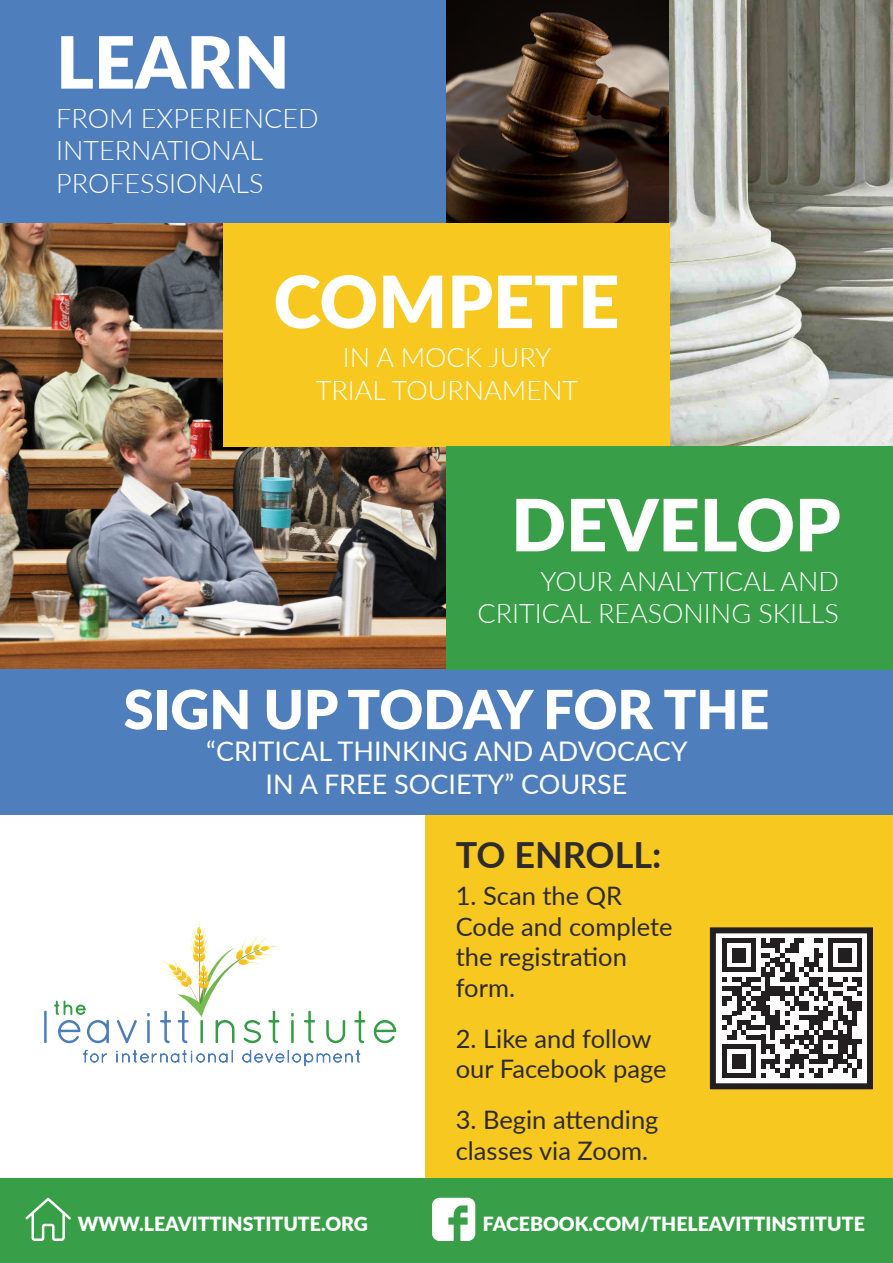
<style>
.page{position:relative;width:893px;height:1263px;background:#fff}
.page>*{position:absolute;margin:0;border:0;box-sizing:border-box;transform-origin:0 0}
.t1{font:900 72px "Lato";color:#fff}
.t2{font:900 54px "Lato";color:#fff}
.t3{font:700 36px "Lato";color:#2e2b2c}
.t4{font:300 27px/32.4px "Lato";color:#fff}
.t5{font:27px "Lato";color:#fff}
.t6{font:25.5px/30.6px "Lato";color:#2e2b2c}
.t7{font:900 19.5px "Lato";color:#fff}
</style>
<div class="page">
<div style="left:0;top:0;width:446px;height:223px;background:#4e7ebb"></div>
<img style="left:446px;top:0;width:224px;height:223px">
<img style="left:670px;top:0;width:223px;height:446px">
<img style="left:0;top:223px;width:446px;height:447px">
<div style="left:0;top:670px;width:893px;height:145px;background:#4e7ebb"></div>
<div style="left:223px;top:223px;width:447px;height:223px;background:#f7c920"></div>
<div style="left:446px;top:446px;width:447px;height:224px;background:#389e47"></div>
<div style="left:426px;top:815px;width:467px;height:363px;background:#f7c920"></div>
<div style="left:0;top:1178px;width:893px;height:85px;background:#389e47"></div>
<div style="left:44px;top:1011px;width:3px;height:32px;border:1px solid #4d7dbb"></div>
<svg style="left:117px;top:1020px;width:19px;height:24px"></svg>
<div style="left:147px;top:1020px;width:3px;height:23px;border:1px solid #4d7dbb"></div>
<svg style="left:147px;top:1013px;width:3px;height:29px"></svg>
<svg style="left:160px;top:920px;width:120px;height:124px"></svg>
<div style="left:291px;top:1020px;width:3px;height:23px;border:1px solid #369d46"></div>
<svg style="left:291px;top:1013px;width:3px;height:29px"></svg>
<svg style="left:304px;top:1010px;width:11px;height:34px"></svg>
<svg style="left:326px;top:1020px;width:20px;height:24px"></svg>
<svg style="left:354px;top:1010px;width:12px;height:34px"></svg>
<svg style="left:373px;top:1020px;width:24px;height:24px"></svg>
<svg style="left:83px;top:1050px;width:24px;height:13px"></svg>
<svg style="left:116px;top:1050px;width:117px;height:13px"></svg>
<svg style="left:242px;top:1050px;width:118px;height:16px"></svg>
<svg style="left:54px;top:1001px;width:55px;height:43px"></svg>
<svg style="left:432px;top:1198px;width:43px;height:43px"></svg>
<svg style="left:25px;top:1197px;width:46px;height:44px"></svg>
<div style="left:713px;top:930px;width:157px;height:156px;background:#fff"></div>
<svg style="left:722px;top:938px;width:140px;height:140px"></svg>
<div style="left:857px;top:1059px;width:5px;height:9px;background:#231f20"></div>
<div style="left:710px;top:927px;width:163px;height:162px;border:6px solid #231f20"></div>
<p class="t1" style="left:56px;top:8px;width:235px">LEARN</p>
<p class="t4" style="left:56px;top:101px;width:264px">FROM EXPERIENCED<br>INTERNATIONAL<br>PROFESSIONALS</p>
<p class="t1" style="left:274px;top:248px;width:347px">COMPETE</p>
<p class="t4" style="left:343px;top:340px;width:210px">IN A MOCK JURY</p>
<p class="t4" style="left:316px;top:373px;width:264px">TRIAL TOURNAMENT</p>
<p class="t1" style="left:511px;top:471px;width:331px">DEVELOP</p>
<p class="t4" style="left:540px;top:564px;width:300px">YOUR ANALYTICAL AND</p>
<p class="t4" style="left:477px;top:596px;width:363px">CRITICAL REASONING SKILLS</p>
<p class="t2" style="left:124px;top:669px;width:647px">SIGN UP TODAY FOR THE</p>
<p class="t5" style="left:206px;top:732px;width:483px">“CRITICAL THINKING AND ADVOCACY</p>
<p class="t5" style="left:266px;top:764px;width:363px">IN A FREE SOCIETY” COURSE</p>
<p class="t3" style="left:456px;top:828px;width:207px">TO ENROLL:</p>
<p class="t6" style="left:456px;top:879px;width:218px">1. Scan the QR<br>Code and complete the registration form.</p>
<p class="t6" style="left:456px;top:1022px;width:212px">2. Like and follow our Facebook page</p>
<p class="t6" style="left:456px;top:1103px;width:204px">3. Begin attending classes via Zoom.</p>
<p class="t7" style="left:78px;top:1210px;width:292px">WWW.LEAVITTINSTITUTE.ORG</p>
<p class="t7" style="left:483px;top:1210px;width:383px">FACEBOOK.COM/THELEAVITTINSTITUTE</p>
</div>
